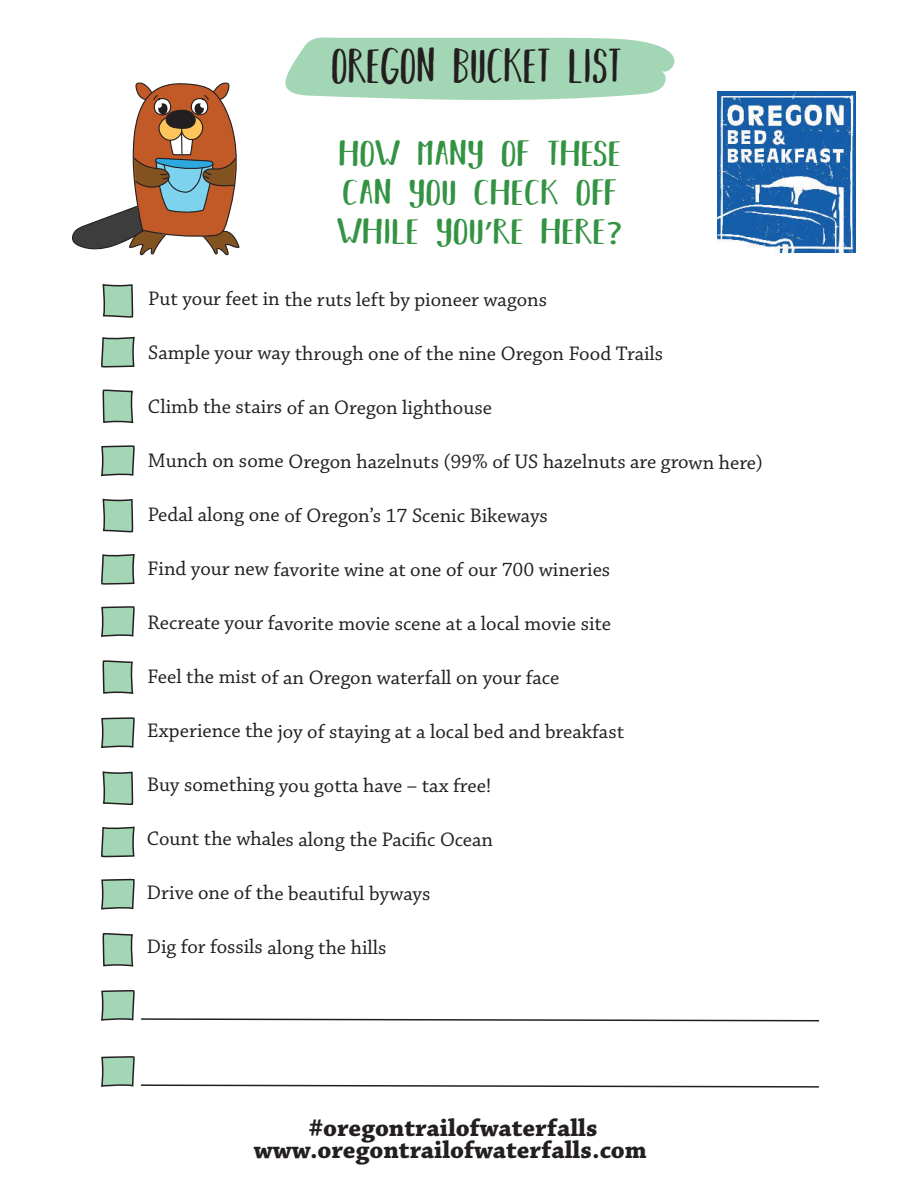
<style>
.page{position:relative;width:918px;height:1188px;background:#fff}
.page>*{position:absolute;margin:0;border:0;box-sizing:border-box;transform-origin:0 0}
.t1{font:43.95px "BEARHUGSBYRATTICSASSIN";color:#231f20}
.t2{font:32.25px/38.8px "BEARHUGSBYRATTICSASSIN";color:#339343;scale:1.29 1}
.t3{font:700 25.5px/21.9px "Chaparral Pro";color:#231f20;text-align:center}
.t4{font:20.7px "Chaparral Pro";color:#231f20}
.s1{font-family:"Myriad Pro"}
</style>
<div class="page">
<svg style="left:285px;top:37px;width:390px;height:63px;background:#acdabc"></svg>
<svg style="left:72px;top:82px;width:168px;height:174px"></svg>
<svg style="left:102px;top:284px;width:32px;height:33px"></svg>
<svg style="left:101px;top:336px;width:34px;height:32px"></svg>
<svg style="left:101px;top:554px;width:34px;height:31px"></svg>
<svg style="left:102px;top:390px;width:32px;height:34px"></svg>
<svg style="left:101px;top:445px;width:34px;height:87px"></svg>
<svg style="left:101px;top:606px;width:33px;height:88px"></svg>
<svg style="left:101px;top:717px;width:34px;height:88px"></svg>
<svg style="left:101px;top:826px;width:34px;height:32px"></svg>
<svg style="left:102px;top:933px;width:32px;height:34px"></svg>
<svg style="left:101px;top:990px;width:33px;height:31px"></svg>
<svg style="left:101px;top:878px;width:33px;height:32px"></svg>
<svg style="left:141px;top:1018px;width:679px;height:4px"></svg>
<svg style="left:101px;top:1056px;width:718px;height:32px"></svg>
<img style="left:717px;top:91px;width:139px;height:161px">
<h1 class="t1" style="left:331px;top:48px;width:292px">OREGON BUCKET LIST</h1>
<h2 class="t2" style="left:337px;top:137px;width:223px">HOW MANY OF THESE<br>CAN YOU CHECK OFF<br>WHILE YOU<span class="s1">’</span>RE HERE<span class="s1">?</span></h2>
<p class="t4" style="left:148px;top:291px;width:400px">Put your feet in the ruts left by pioneer wagons</p>
<p class="t4" style="left:148px;top:345px;width:517px">Sample your way through one of the nine Oregon Food Trails</p>
<p class="t4" style="left:148px;top:399px;width:345px">Climb the stairs of an Oregon lighthouse</p>
<p class="t4" style="left:148px;top:453px;width:616px">Munch on some Oregon hazelnuts (99% of US hazelnuts are grown here)</p>
<p class="t4" style="left:148px;top:507px;width:402px">Pedal along one of Oregon’s 17 Scenic Bikeways</p>
<p class="t4" style="left:148px;top:561px;width:464px">Find your new favorite wine at one of our 700 wineries</p>
<p class="t4" style="left:147px;top:615px;width:465px">Recreate your favorite movie scene at a local movie site</p>
<p class="t4" style="left:147px;top:669px;width:414px">Feel the mist of an Oregon waterfall on your face</p>
<p class="t4" style="left:147px;top:723px;width:478px">Experience the joy of staying at a local bed and breakfast</p>
<p class="t4" style="left:147px;top:777px;width:346px">Buy something you gotta have – tax free!</p>
<p class="t4" style="left:147px;top:831px;width:348px">Count the whales along the Pacific Ocean</p>
<p class="t4" style="left:147px;top:885px;width:285px">Drive one of the beautiful byways</p>
<p class="t4" style="left:147px;top:939px;width:241px">Dig for fossils along the hills</p>
<p class="t3" style="left:254px;top:1119px;width:394px">#oregontrailofwaterfalls www.oregontrailofwaterfalls.com</p>
</div>
